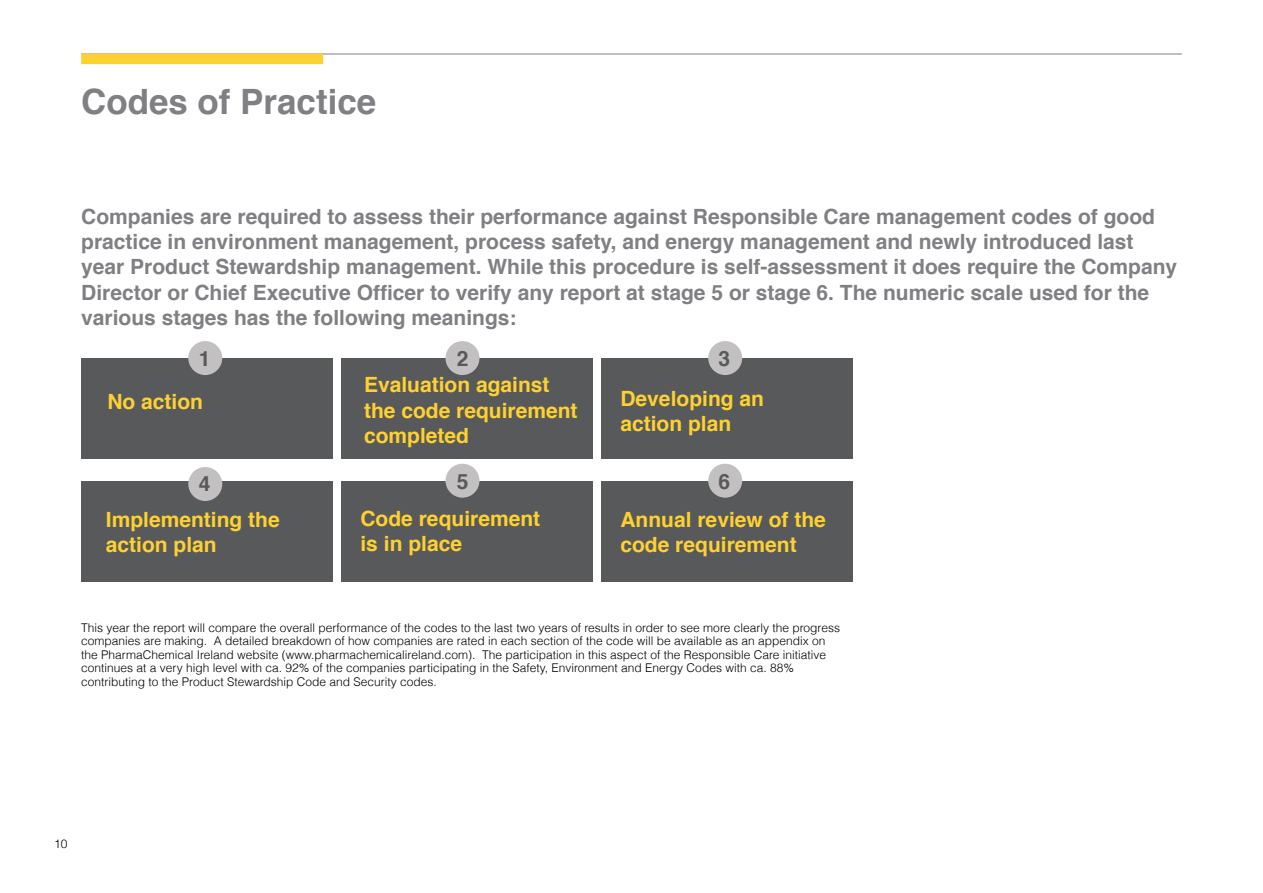
<style>
.page{position:relative;width:1263px;height:893px;background:#fff}
.page>*{position:absolute;margin:0;border:0;box-sizing:border-box;transform-origin:0 0}
.t1{font:700 34.95px "Helvetica";color:#808084}
.t2{font:700 21px/25.2px "Helvetica";color:#808084}
.t3{font:700 21px/25.2px "Helvetica";color:#fed132}
.t4{font:700 21px "Helvetica";color:#58595b}
.t5{font:300 12px/13.5px "Helvetica";color:#000}
</style>
<div class="page">
<hr style="left:81px;top:54px;width:1101px;height:1px;background:#808084">
<div style="left:81px;top:54px;width:242px;height:10px;background:#fed130"></div>
<div style="left:81px;top:358px;width:252px;height:101px;background:#58595b"></div>
<div style="left:81px;top:481px;width:252px;height:101px;background:#58595b"></div>
<div style="left:341px;top:358px;width:252px;height:101px;background:#58595b"></div>
<div style="left:341px;top:481px;width:252px;height:101px;background:#58595b"></div>
<div style="left:601px;top:358px;width:252px;height:101px;background:#58595b"></div>
<div style="left:601px;top:481px;width:252px;height:101px;background:#58595b"></div>
<div style="left:188px;top:341px;width:34px;height:34px;background:#c3c0c2;border-radius:50%"></div>
<div style="left:188px;top:467px;width:34px;height:34px;background:#c3c0c2;border-radius:50%"></div>
<div style="left:445px;top:341px;width:34px;height:34px;background:#c3c0c2;border-radius:50%"></div>
<div style="left:445px;top:464px;width:34px;height:34px;background:#c3c0c2;border-radius:50%"></div>
<div style="left:708px;top:341px;width:34px;height:34px;background:#c3c0c2;border-radius:50%"></div>
<div style="left:708px;top:464px;width:34px;height:34px;background:#c3c0c2;border-radius:50%"></div>
<h1 class="t1" style="left:81px;top:74px;width:296px">Codes of Practice</h1>
<p class="t2" style="left:81px;top:204px;width:1097px">Companies are required to assess their performance against Responsible Care management codes of good practice in environment management, process safety, and energy management and newly introduced last year Product Stewardship management. While this procedure is self-assessment it does require the Company Director or Chief Executive Officer to verify any report at stage 5 or stage 6. The numeric scale used for the various stages has the following meanings:</p>
<h2 class="t4" style="left:199px;top:341px;width:13px">1</h2>
<h2 class="t4" style="left:457px;top:341px;width:13px">2</h2>
<h2 class="t4" style="left:719px;top:341px;width:13px">3</h2>
<h2 class="t3" style="left:107px;top:389px;width:97px">No action</h2>
<h2 class="t3" style="left:364px;top:373px;width:215px">Evaluation against the code requirement completed</h2>
<h2 class="t3" style="left:620px;top:386px;width:145px">Developing an action plan</h2>
<h2 class="t4" style="left:199px;top:466px;width:13px">4</h2>
<h2 class="t4" style="left:457px;top:465px;width:13px">5</h2>
<h2 class="t4" style="left:719px;top:465px;width:13px">6</h2>
<h2 class="t3" style="left:106px;top:507px;width:175px">Implementing the action plan</h2>
<h2 class="t3" style="left:360px;top:506px;width:181px">Code requirement is in place</h2>
<h2 class="t3" style="left:620px;top:507px;width:207px">Annual review of the code requirement</h2>
<p class="t5" style="left:81px;top:620px;width:760px">This year the report will compare the overall performance of the codes to the last two years of results in order to see more clearly the progress companies are making. A detailed breakdown of how companies are rated in each section of the code will be available as an appendix on the PharmaChemical Ireland website (www.pharmachemicalireland.com). The participation in this aspect of the Responsible Care initiative continues at a very high level with ca. 92% of the companies participating in the Safety, Environment and Energy Codes with ca. 88% contributing to the Product Stewardship Code and Security codes.</p>
<p class="t5" style="left:54px;top:836px;width:15px">10</p>
</div>
